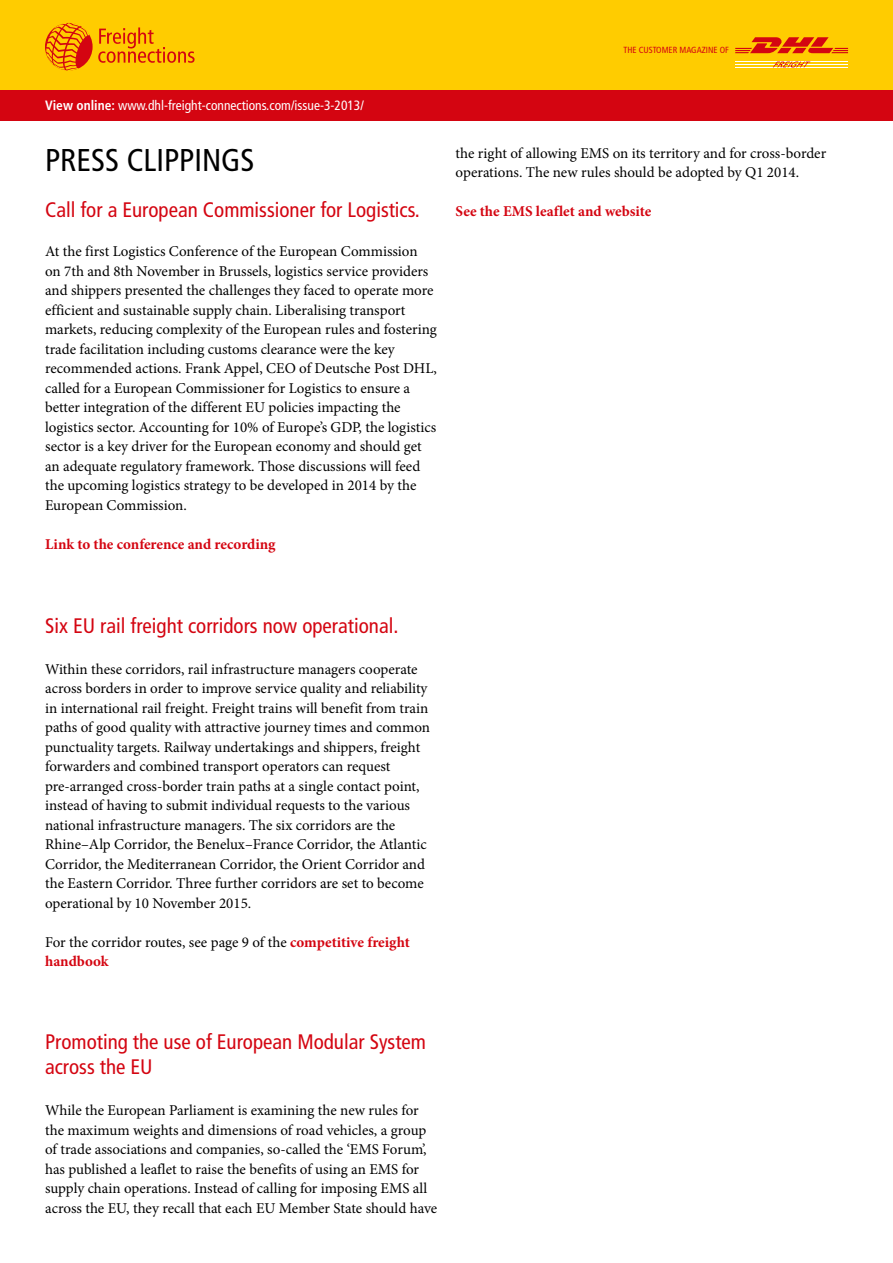
<style>
.page{position:relative;width:893px;height:1263px;background:#fff}
.page>*{position:absolute;margin:0;border:0;box-sizing:border-box;transform-origin:0 0}
.t1{font:condensed 31.5px "Frutiger LT Std";color:#000}
.t2{font:condensed 21px/25.2px "Frutiger LT Std";color:#d40511}
.t3{font:15px/19.5px "Minion Pro";color:#000}
.t4{font:700 15px "Minion Pro";color:#d40511}
.t5{font:condensed 13.5px "Frutiger LT Std";color:#fff}
.t6{font:condensed 8.85px "Frutiger LT Std";color:#d40511}
.s1{font-weight:700}
.s2{font-weight:700;color:#d40511}
</style>
<div class="page">
<div style="left:0;top:0;width:893px;height:90px;background:#fc0"></div>
<svg style="left:98px;top:27px;width:97px;height:36px"></svg>
<svg style="left:46px;top:23px;width:45px;height:48px"></svg>
<hr style="left:735px;top:62px;width:113px;height:1px;background:#fff">
<hr style="left:735px;top:64px;width:113px;height:1px;background:#fff">
<hr style="left:735px;top:67px;width:113px;height:1px;background:#fff">
<svg style="left:773px;top:61px;width:37px;height:6px"></svg>
<svg style="left:735px;top:37px;width:113px;height:16px"></svg>
<div style="left:0;top:90px;width:893px;height:30px;background:#d40511"></div>
<p class="t5" style="left:45px;top:97px;width:320px"><span class="s1">View online:</span> www.dhl-freight-connections.com/issue-3-2013/</p>
<h1 class="t1" style="left:45px;top:141px;width:211px">PRESS CLIPPINGS</h1>
<h2 class="t2" style="left:45px;top:198px;width:376px">Call for a European Commissioner for Logistics.</h2>
<p class="t3" style="left:45px;top:242px;width:393px">At the first Logistics Conference of the European Commission on 7th and 8th November in Brussels, logistics service providers and shippers presented the challenges they faced to operate more efficient and sustainable supply chain. Liberalising transport markets, reducing complexity of the European rules and fostering trade facilitation including customs clearance were the key recommended actions. Frank Appel, CEO of Deutsche Post DHL, called for a European Commissioner for Logistics to ensure a better integration of the different EU policies impacting the logistics sector. Accounting for 10% of Europe’s GDP, the logistics sector is a key driver for the European economy and should get an adequate regulatory framework. Those discussions will feed the upcoming logistics strategy to be developed in 2014 by the European Commission.</p>
<p class="t4" style="left:45px;top:533px;width:232px">Link to the conference and recording</p>
<p class="t6" style="left:623px;top:45px;width:107px">The Customer Magazine of</p>
<p class="t3" style="left:456px;top:143px;width:372px">the right of allowing EMS on its territory and for cross-border operations. The new rules should be adopted by Q1 2014.</p>
<p class="t4" style="left:456px;top:201px;width:197px">See the EMS leaflet and website</p>
<h2 class="t2" style="left:45px;top:613px;width:355px">Six EU rail freight corridors now operational.</h2>
<p class="t3" style="left:45px;top:659px;width:386px">Within these corridors, rail infrastructure managers cooperate across borders in order to improve service quality and reliability in international rail freight. Freight trains will benefit from train paths of good quality with attractive journey times and common punctuality targets. Railway undertakings and shippers, freight forwarders and combined transport operators can request pre-arranged cross-border train paths at a single contact point, instead of having to submit individual requests to the various national infrastructure managers. The six corridors are the Rhine–Alp Corridor, the Benelux–France Corridor, the Atlantic Corridor, the Mediterranean Corridor, the Orient Corridor and the Eastern Corridor. Three further corridors are set to become operational by 10 November 2015.</p>
<p class="t3" style="left:45px;top:932px;width:366px">For the corridor routes, see page 9 of the <span class="s2">competitive freight handbook</span></p>
<h2 class="t2" style="left:45px;top:1029px;width:382px">Promoting the use of European Modular System across the EU</h2>
<p class="t3" style="left:45px;top:1101px;width:394px">While the European Parliament is examining the new rules for the maximum weights and dimensions of road vehicles, a group of trade associations and companies, so-called the ‘EMS Forum’, has published a leaflet to raise the benefits of using an EMS for supply chain operations. Instead of calling for imposing EMS all across the EU, they recall that each EU Member State should have</p>
</div>
